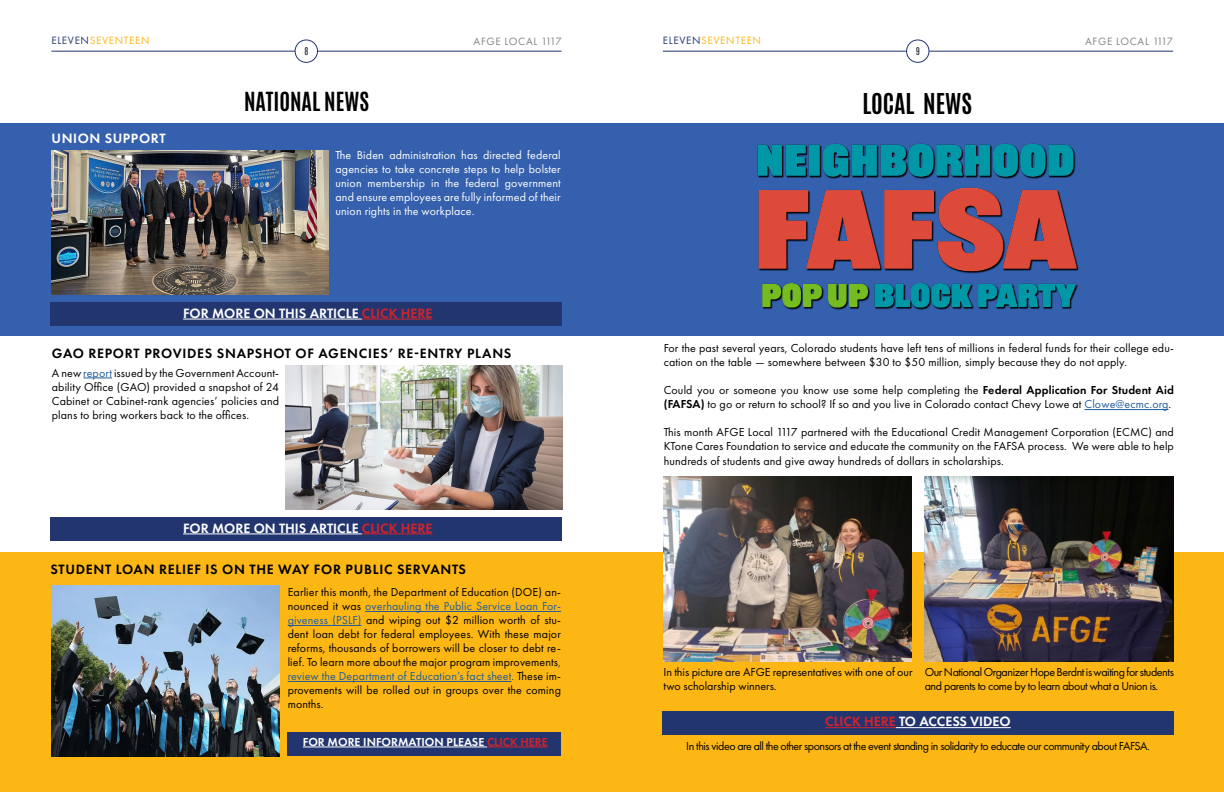
<style>
.page{position:relative;width:1224px;height:792px;background:#fff}
.page>*{position:absolute;margin:0;border:0;box-sizing:border-box;transform-origin:0 0}
.t1{font:700 24px "Antonio";color:#000}
.t2{font:700 22px "Antonio";color:#000}
.t3{font:600 14px "Futura PT";letter-spacing:.05em;color:#000}
.t4{font:600 14px "Futura PT";color:#fff}
.t5{font:600 14px "Futura PT";letter-spacing:.04em;color:#fff}
.t6{font:12px/14px "Futura PT";letter-spacing:.01em;color:#000;text-align:justify}
.t7{font:12px/14px "Futura PT";letter-spacing:.01em;color:#fff;text-align:justify}
.t8{font:12px "Futura PT";letter-spacing:-.04em;color:#000}
.t9{font:12px/14px "Futura PT";letter-spacing:-.035em;color:#000}
.t10{font:600 12px "Futura PT";color:#fff}
.t11{font:11px "Futura PT";letter-spacing:.06em;color:#fdb714}
.t12{font:11px "Futura PT";letter-spacing:.06em;color:#808285}
.t13{font:9px "Antonio";color:#1c2630}
.s1{color:#23356f}
.s2{color:#d2232a}
.s3{color:#215e9e}
.s4{color:#414042}
.s5{font-weight:600}
</style>
<div class="page">
<hr style="left:663px;top:51px;width:510px;height:1px;background:#23356f">
<hr style="left:51px;top:51px;width:511px;height:1px;background:#23356f">
<div style="left:907px;top:40px;width:22px;height:22px;background:#fff;border-radius:50%"></div>
<div style="left:906px;top:39px;width:23px;height:24px;border:1px solid #23356f;border-radius:50%"></div>
<div style="left:295px;top:40px;width:23px;height:22px;background:#fff;border-radius:50%"></div>
<div style="left:295px;top:39px;width:23px;height:24px;border:1px solid #23356f;border-radius:50%"></div>
<div style="left:0;top:553px;width:1224px;height:239px;background:#fdb714"></div>
<hr style="left:365px;top:611px;width:196px;height:1px;background:#215e9e">
<hr style="left:288px;top:625px;width:74px;height:1px;background:#215e9e">
<hr style="left:288px;top:681px;width:223px;height:1px;background:#215e9e">
<div style="left:288px;top:732px;width:273px;height:24px;background:#23356f"></div>
<hr style="left:303px;top:747px;width:184px;height:1px;background:#fff">
<hr style="left:487px;top:747px;width:61px;height:1px;background:#d2232a">
<img style="left:51px;top:585px;width:228px;height:171px">
<svg style="left:83px;top:378px;width:29px;height:1px"></svg>
<div style="left:50px;top:517px;width:512px;height:24px;background:#23356f"></div>
<hr style="left:183px;top:534px;width:179px;height:1px;background:#fff">
<hr style="left:362px;top:534px;width:71px;height:1px;background:#d2232a">
<img style="left:286px;top:366px;width:276px;height:144px">
<div style="left:0;top:123px;width:1224px;height:213px;background:#3560ad"></div>
<div style="left:50px;top:302px;width:512px;height:24px;background:#23356f"></div>
<hr style="left:183px;top:319px;width:179px;height:1px;background:#fff">
<hr style="left:362px;top:319px;width:71px;height:1px;background:#d2232a">
<img style="left:52px;top:150px;width:276px;height:144px">
<img style="left:757px;top:143px;width:322px;height:167px">
<hr style="left:1084px;top:409px;width:85px;height:1px;background:#215e9e">
<img style="left:663px;top:477px;width:249px;height:184px">
<img style="left:925px;top:477px;width:249px;height:184px">
<div style="left:662px;top:711px;width:512px;height:24px;background:#23356f"></div>
<hr style="left:825px;top:727px;width:71px;height:1px;background:#d2232a">
<hr style="left:896px;top:727px;width:115px;height:1px;background:#fff">
<p class="t11" style="left:51px;top:34px;width:100px"><span class="s1">ELEVEN</span>SEVENTEEN</p>
<p class="t12" style="left:474px;top:35px;width:90px">AFGE LOCAL 1117</p>
<p class="t11" style="left:663px;top:34px;width:100px"><span class="s1">ELEVEN</span>SEVENTEEN</p>
<p class="t12" style="left:1085px;top:35px;width:90px">AFGE LOCAL 1117</p>
<p class="t13" style="left:305px;top:44px;width:5px">8</p>
<p class="t13" style="left:916px;top:44px;width:5px">9</p>
<h2 class="t2" style="left:244px;top:85px;width:126px">NATIONAL NEWS</h2>
<h1 class="t1" style="left:862px;top:85px;width:111px">LOCAL NEWS</h1>
<p class="t5" style="left:52px;top:130px;width:116px">UNION SUPPORT</p>
<p class="t7" style="left:336px;top:148px;width:227px">The Biden administration has directed federal agencies to take concrete steps to help bolster union membership in the federal government and ensure employees are fully informed of their union rights in the workplace.</p>
<p class="t4" style="left:183px;top:304px;width:251px">FOR MORE ON THIS ARTICLE <span class="s2">CLICK HERE</span></p>
<p class="t3" style="left:52px;top:344px;width:461px">GAO REPORT PROVIDES SNAPSHOT OF AGENCIES’ RE-ENTRY PLANS</p>
<p class="t6" style="left:52px;top:366px;width:229px">A new <span class="s3">report</span> issued by the Government Account&shy;ability Office (GAO) provided a snapshot of 24<br>Cabinet or Cabinet-rank agencies’ policies and plans to bring workers back to the offices.</p>
<p class="t4" style="left:183px;top:519px;width:251px">FOR MORE ON THIS ARTICLE <span class="s2">CLICK HERE</span></p>
<p class="t3" style="left:50px;top:561px;width:417px">STUDENT LOAN RELIEF IS ON THE WAY FOR PUBLIC SERVANTS</p>
<p class="t6" style="left:288px;top:585px;width:275px">Earlier this month, the Department of Education (DOE) an&shy;nounced it was <span class="s3">overhauling the Public Service Loan For&shy;giveness (PSLF)</span> and wiping out $2 million worth of stu&shy;dent loan debt for federal employees. With these major reforms, thousands of borrowers will be closer to debt re&shy;lief. To learn more about the major program improvements<span class="s4">, </span><span class="s3">review the Department of Education’s fact sheet</span><span class="s4">.</span> These im&shy;provements will be rolled out in groups over the coming months.</p>
<p class="t10" style="left:303px;top:734px;width:246px">FOR MORE INFORMATION PLEASE <span class="s2">CLICK HERE</span></p>
<p class="t6" style="left:664px;top:341px;width:512px">For the past several years, Colorado students have left tens of millions in federal funds for their college edu&shy;cation on the table — somewhere between $30 to $50 million, simply because they do not apply.</p>
<p class="t6" style="left:664px;top:383px;width:512px">Could you or someone you know use some help completing the <span class="s5">Federal Application For Student Aid (FAFSA)</span> to go or return to school? If so and you live in Colorado contact Chevy Lowe at <span class="s3">Clowe@ecmc.org</span>.</p>
<p class="t6" style="left:664px;top:425px;width:512px">This month AFGE Local 1117 partnered with the Educational Credit Management Corporation (ECMC) and KTone Cares Foundation to service and educate the community on the FAFSA process. We were able to help hundreds of students and give away hundreds of dollars in scholarships.</p>
<p class="t6" style="left:663px;top:665px;width:251px">In this picture are AFGE representatives with one of our two scholarship winners.</p>
<p class="t9" style="left:925px;top:665px;width:251px">Our National Organizer Hope Berdnt is waiting for students and parents to come by to learn about what a Union is.</p>
<p class="t4" style="left:825px;top:713px;width:187px"><span class="s2">CLICK HERE</span> TO ACCESS VIDEO</p>
<p class="t8" style="left:686px;top:739px;width:465px">In this video are all the other sponsors at the event standing in solidarity to educate our community about FAFSA.</p>
</div>
